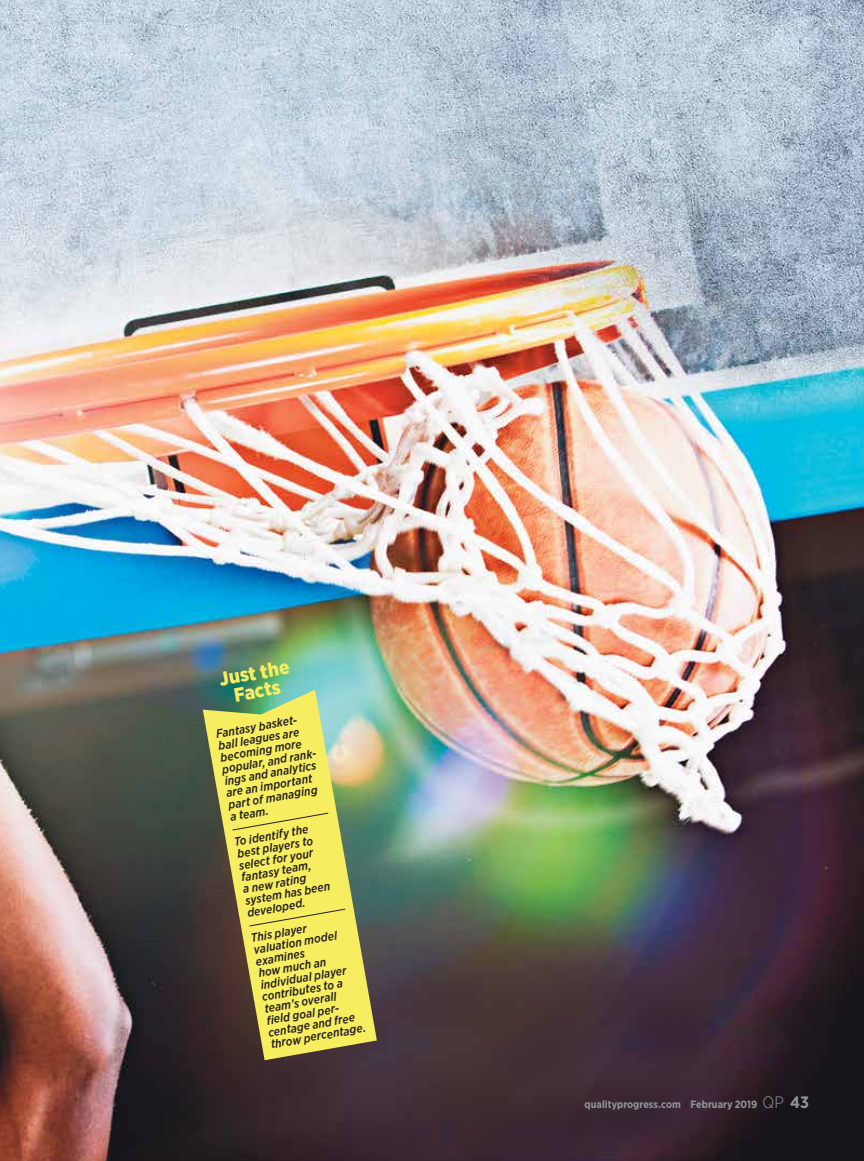
<style>
.page{position:relative;width:864px;height:1161px;background:#fff}
.page>*{position:absolute;margin:0;border:0;box-sizing:border-box;transform-origin:0 0}
.t1{font:900 19.5px/18px "Gotham Narrow";color:#f6ed60;text-align:center}
.t2{font:italic 500 12px/12px "Gotham Narrow";color:#231f20}
.t3{font:700 10.5px "Gotham Narrow";letter-spacing:.005em;color:#939598}
.s1{color:#231f20}
.s2{font-weight:300;font-size:16.5px;color:#919396}
.s3{font-size:16.5px}
</style>
<div class="page">
<img style="left:0;top:0;width:864px;height:1161px">
<svg style="left:203px;top:690px;width:174px;height:370px;background:#b9b85f"></svg>
<svg style="left:232px;top:813px;width:97px;height:17px;background:#e9e05c"></svg>
<svg style="left:249px;top:909px;width:97px;height:17px;background:#e9e05c"></svg>
<div style="left:0;top:96px;width:10px;height:404px;background:#231f20;opacity:.75"></div>
<p class="t1" style="left:218px;top:670px;width:72px;rotate:-10deg">Just the<br>Facts</p>
<p class="t2" style="left:215px;top:728px;width:97px;rotate:-10deg">Fantasy basket&shy;ball leagues are becoming more popular, and rank&shy;ings and analytics are an important part of managing a team.</p>
<p class="t2" style="left:233px;top:836px;width:88px;rotate:-10deg">To identify the best players to select for your fantasy team,<br>a new rating system has been developed.</p>
<p class="t2" style="left:250px;top:932px;width:99px;rotate:-10deg">This player valuation model examines<br>how much an individual player contributes to a team’s overall<br>fi eld goal per&shy;centage and free throw percentage.</p>
<p class="t3" style="left:585px;top:1098px;width:226px">qualityprogress.com <span class="s1">❘</span> February 2019 <span class="s2">QP</span> <span class="s3">43</span></p>
</div>
